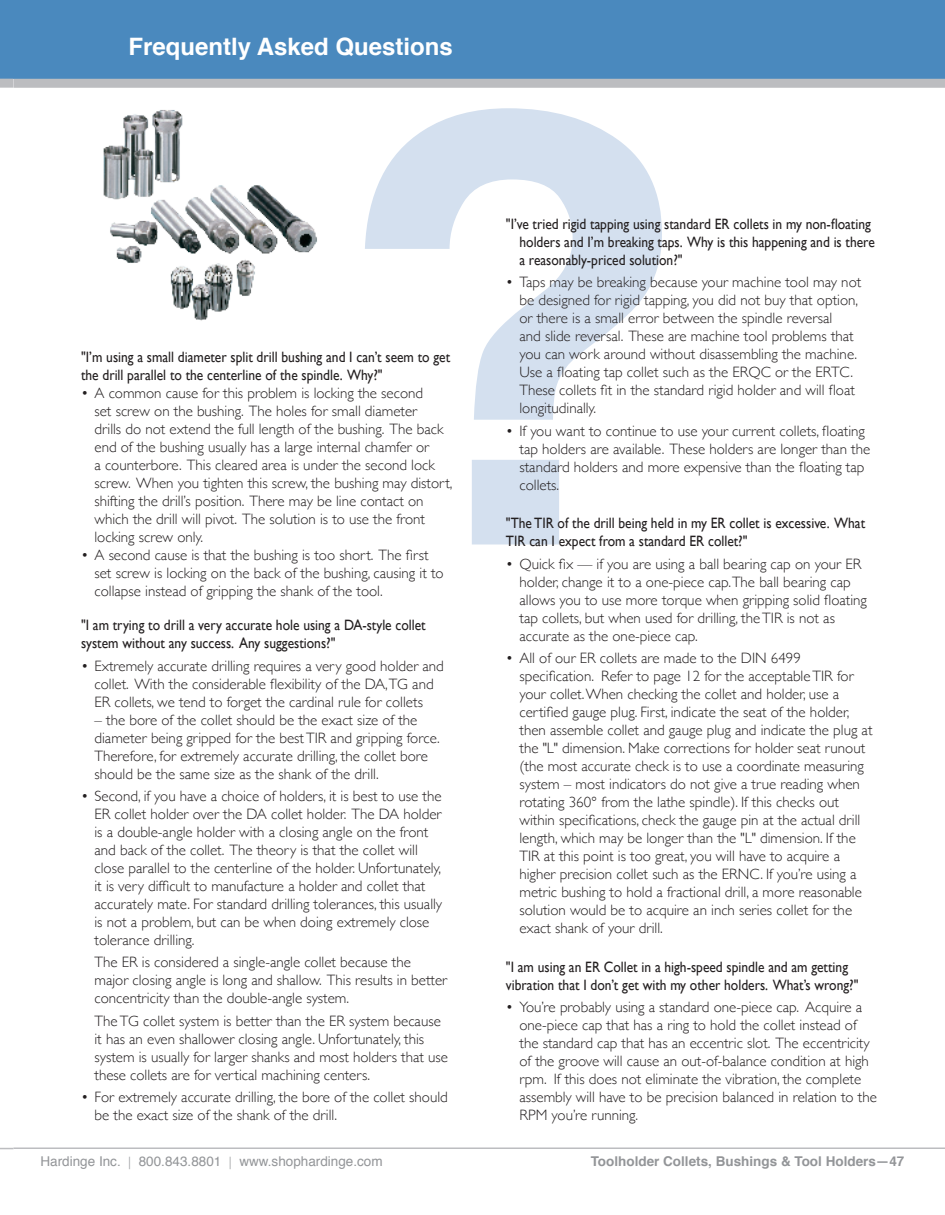
<style>
.page{position:relative;width:945px;height:1215px;background:#fff}
.page>*{position:absolute;margin:0;border:0;box-sizing:border-box;transform-origin:0 0}
.t1{font:700 600px "Helvetica";color:#d4e0ef}
.t2{font:700 24px "Helvetica";color:#fff}
.t3{font:300 15px/18px "Gill Sans";color:#231f20}
.t4{font:15px/18px "Gill Sans";color:#231f20;scale:.9 1}
.t5{font:13.5px "Helvetica";color:#939598}
.t6{font:700 13.5px "Helvetica";color:#939598}
.s1{font-family:"Gill Sans";font-weight:300}
</style>
<div class="page">
<div style="left:0;top:0;width:14px;height:79px;background:#4a89be"></div>
<div style="left:14px;top:0;width:931px;height:79px;background:#4a89be"></div>
<svg style="left:0;top:1148px;width:14px;height:1px"></svg>
<hr style="left:14px;top:1148px;width:931px;height:1px;background:#bcbdc0">
<div style="left:0;top:79px;width:14px;height:9px;background:#bcbdc0"></div>
<div style="left:14px;top:79px;width:931px;height:9px;background:#bcbdc0"></div>
<img style="left:103px;top:110px;width:214px;height:211px">
<h2 class="t2" style="left:128px;top:27px;width:326px">Frequently Asked Questions</h2>
<h1 class="t1" style="left:329px;top:-151px;width:368px">?</h1>
<p class="t4" style="left:519px;top:215px;width:396px;text-indent:-14px">"I’ve tried rigid tapping using standard ER collets in my non-floating holders and I’m breaking taps. Why is this happening and is there a reasonably-priced solution?"</p>
<p class="t3" style="left:519px;top:273px;width:343px;text-indent:-14px">• Taps may be breaking because your machine tool may not be designed for rigid tapping, you did not buy that option, or there is a small error between the spindle reversal<br>and slide reversal. These are machine tool problems that you can work around without disassembling the machine.<br>Use a floating tap collet such as the ERQC or the ERTC.<br>These collets fit in the standard rigid holder and will float longitudinally.</p>
<p class="t3" style="left:519px;top:421px;width:352px;text-indent:-14px">• If you want to continue to use your current collets, floating tap holders are available. These holders are longer than the standard holders and more expensive than the floating tap collets.</p>
<p class="t4" style="left:506px;top:514px;width:401px">"The TIR of the drill being held in my ER collet is excessive. What<br>TIR can I expect from a standard ER collet?"</p>
<p class="t3" style="left:519px;top:554px;width:349px;text-indent:-14px">• Quick fix — if you are using a ball bearing cap on your ER holder, change it to a one-piece cap.The ball bearing cap allows you to use more torque when gripping solid floating tap collets, but when used for drilling, the TIR is not as accurate as the one-piece cap.</p>
<p class="t3" style="left:519px;top:649px;width:355px;text-indent:-14px">• All of our ER collets are made to the DIN 6499 specification. Refer to page 12 for the acceptable TIR for your collet. When checking the collet and holder, use a certified gauge plug. First, indicate the seat of the holder, then assemble collet and gauge plug and indicate the plug at the "L" dimension. Make corrections for holder seat runout (the most accurate check is to use a coordinate measuring system – most indicators do not give a true reading when rotating 360° from the lathe spindle). If this checks out within specifications, check the gauge pin at the actual drill length, which may be longer than the "L" dimension. If the TIR at this point is too great, you will have to acquire a higher precision collet such as the ERNC. If you’re using a metric bushing to hold a fractional drill, a more reasonable solution would be to acquire an inch series collet for the exact shank of your drill.</p>
<p class="t4" style="left:506px;top:958px;width:393px">"I am using an ER Collet in a high-speed spindle and am getting vibration that I don’t get with my other holders. What’s wrong?"</p>
<p class="t3" style="left:519px;top:998px;width:359px;text-indent:-14px">• You’re probably using a standard one-piece cap. Acquire a one-piece cap that has a ring to hold the collet instead of the standard cap that has an eccentric slot. The eccentricity of the groove will cause an out-of-balance condition at high rpm. If this does not eliminate the vibration, the complete assembly will have to be precision balanced in relation to the RPM you’re running.</p>
<p class="t4" style="left:81px;top:348px;width:412px">"I’m using a small diameter split drill bushing and I can’t seem to get the drill parallel to the centerline of the spindle. Why?"</p>
<p class="t3" style="left:81px;top:383px;width:344px">• A common cause for this problem is locking the second</p>
<p class="t3" style="left:94px;top:401px;width:360px">set screw on the bushing. The holes for small diameter<br>drills do not extend the full length of the bushing. The back end of the bushing usually has a large internal chamfer or<br>a counterbore. This cleared area is under the second lock screw. When you tighten this screw, the bushing may distort, shifting the drill’s position. There may be line contact on which the drill will pivot. The solution is to use the front locking screw only.</p>
<p class="t3" style="left:94px;top:563px;width:351px">set screw is locking on the back of the bushing, causing it to collapse instead of gripping the shank of the tool.</p>
<p class="t3" style="left:81px;top:545px;width:349px">• A second cause is that the bushing is too short. The first</p>
<p class="t4" style="left:81px;top:616px;width:385px">"I am trying to drill a very accurate hole using a DA-style collet system without any success. Any suggestions?"</p>
<p class="t3" style="left:81px;top:656px;width:364px">• Extremely accurate drilling requires a very good holder and</p>
<p class="t3" style="left:94px;top:674px;width:341px">collet. With the considerable flexibility of the DA,TG and<br>ER collets, we tend to forget the cardinal rule for collets</p>
<p class="t3" style="left:94px;top:710px;width:324px">– the bore of the collet should be the exact size of the</p>
<p class="t3" style="left:94px;top:728px;width:347px">diameter being gripped for the best TIR and gripping force.<br>Therefore, for extremely accurate drilling, the collet bore should be the same size as the shank of the drill.</p>
<p class="t3" style="left:94px;top:786px;width:349px;text-indent:-14px">• Second, if you have a choice of holders, it is best to use the ER collet holder over the DA collet holder. The DA holder is a double-angle holder with a closing angle on the front and back of the collet. The theory is that the collet will close parallel to the centerline of the holder. Unfortunately, it is very difficult to manufacture a holder and collet that accurately mate. For standard drilling tolerances, this usually is not a problem, but can be when doing extremely close tolerance drilling.</p>
<p class="t3" style="left:94px;top:953px;width:354px">The ER is considered a single-angle collet because the major closing angle is long and shallow. This results in better concentricity than the double-angle system.</p>
<p class="t3" style="left:94px;top:1011px;width:355px">The TG collet system is better than the ER system because it has an even shallower closing angle. Unfortunately, this system is usually for larger shanks and most holders that use these collets are for vertical machining centers.</p>
<p class="t3" style="left:94px;top:1087px;width:355px;text-indent:-14px">• For extremely accurate drilling, the bore of the collet should be the exact size of the shank of the drill.</p>
<p class="t5" style="left:40px;top:1151px;width:344px">Hardinge Inc. <span class="s1">|</span> 800.843.8801 <span class="s1">|</span> www.shophardinge.com</p>
<p class="t6" style="left:591px;top:1150px;width:315px">Toolholder Collets, Bushings &amp; Tool Holders—47</p>
</div>
